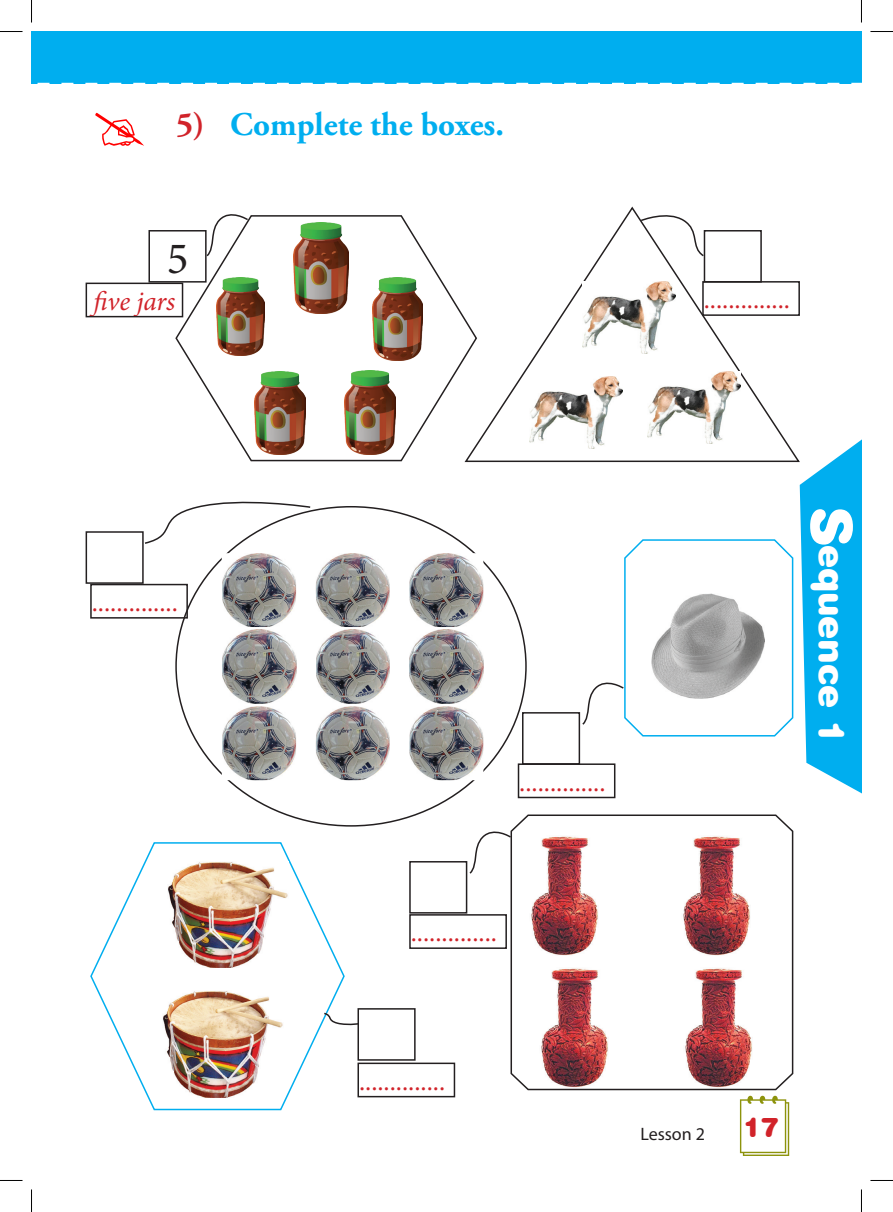
<style>
.page{position:relative;width:893px;height:1212px;background:#fff}
.page>*{position:absolute;margin:0;border:0;box-sizing:border-box;transform-origin:0 0}
.t1{font:45px "Minion Pro";color:#231f20}
.t2{font:36px "Swiss 721 BT Black Rounded";color:#fff}
.t3{font:700 33px "Adobe Garamond Pro";color:#00aeef}
.t4{font:27px "Minion Pro";color:#d1232a}
.t5{font:italic 27px "Minion Pro";letter-spacing:-.005em;color:#d1232a}
.t6{font:27px "Swiss 721 BT Black Rounded";color:#d1232a}
.t7{font:18px "Myriad Pro";color:#231f20}
.s1{color:#d1232a}
</style>
<div class="page">
<div style="left:32px;top:32px;width:829px;height:52px;background:#00aeef"></div>
<svg style="left:799px;top:440px;width:62px;height:353px"></svg>
<svg style="left:174px;top:215px;width:289px;height:247px"></svg>
<img style="left:372px;top:277px;width:50px;height:83px">
<svg style="left:463px;top:206px;width:338px;height:256px"></svg>
<img style="left:582px;top:282px;width:93px;height:72px">
<img style="left:221px;top:553px;width:75px;height:74px">
<img style="left:222px;top:629px;width:74px;height:74px">
<img style="left:221px;top:706px;width:75px;height:74px">
<img style="left:315px;top:553px;width:74px;height:74px">
<img style="left:316px;top:629px;width:73px;height:74px">
<img style="left:315px;top:706px;width:74px;height:74px">
<img style="left:409px;top:553px;width:74px;height:74px">
<img style="left:410px;top:629px;width:73px;height:74px">
<img style="left:409px;top:706px;width:74px;height:74px">
<svg style="left:510px;top:814px;width:283px;height:276px"></svg>
<img style="left:539px;top:967px;width:70px;height:120px">
<svg style="left:90px;top:842px;width:255px;height:268px"></svg>
<img style="left:167px;top:860px;width:121px;height:107px">
<img style="left:162px;top:990px;width:121px;height:107px">
<svg style="left:144px;top:501px;width:167px;height:44px"></svg>
<svg style="left:322px;top:1011px;width:35px;height:14px"></svg>
<svg style="left:205px;top:214px;width:44px;height:44px"></svg>
<svg style="left:639px;top:210px;width:66px;height:48px"></svg>
<svg style="left:580px;top:539px;width:213px;height:198px"></svg>
<svg style="left:469px;top:826px;width:43px;height:49px"></svg>
<div style="left:86px;top:531px;width:58px;height:52px;border:2px solid #231f20"></div>
<div style="left:357px;top:1007px;width:58px;height:53px;border:2px solid #231f20"></div>
<div style="left:148px;top:230px;width:58px;height:52px;border:2px solid #231f20"></div>
<div style="left:86px;top:282px;width:97px;height:35px;border:2px solid #231f20"></div>
<div style="left:517px;top:763px;width:98px;height:35px;border:2px solid #231f20"></div>
<div style="left:409px;top:913px;width:97px;height:35px;border:2px solid #231f20"></div>
<div style="left:357px;top:1062px;width:98px;height:35px;border:2px solid #231f20"></div>
<div style="left:90px;top:583px;width:98px;height:35px;border:2px solid #231f20"></div>
<div style="left:702px;top:281px;width:97px;height:35px;border:2px solid #231f20"></div>
<div style="left:703px;top:230px;width:58px;height:52px;border:2px solid #231f20"></div>
<div style="left:522px;top:712px;width:58px;height:52px;border:2px solid #231f20"></div>
<div style="left:409px;top:860px;width:58px;height:53px;border:2px solid #231f20"></div>
<img style="left:529px;top:835px;width:70px;height:120px">
<img style="left:680px;top:835px;width:70px;height:120px">
<img style="left:683px;top:967px;width:70px;height:120px">
<img style="left:216px;top:277px;width:48px;height:79px">
<img style="left:293px;top:222px;width:55px;height:92px">
<img style="left:344px;top:371px;width:51px;height:84px">
<img style="left:255px;top:371px;width:50px;height:84px">
<img style="left:647px;top:372px;width:92px;height:72px">
<img style="left:529px;top:376px;width:92px;height:72px">
<svg style="left:0;top:31px;width:22px;height:1px"></svg>
<svg style="left:870px;top:31px;width:22px;height:1px"></svg>
<svg style="left:31px;top:0;width:1px;height:22px"></svg>
<svg style="left:31px;top:1189px;width:1px;height:22px"></svg>
<p class="t3" style="left:176px;top:105px;width:329px"><span class="s1">5)</span> Complete the boxes.</p>
<p class="t1" style="left:167px;top:228px;width:23px">5</p>
<p class="t5" style="left:93px;top:283px;width:83px">five jars</p>
<p class="t4" style="left:703px;top:281px;width:88px">..............</p>
<p class="t4" style="left:92px;top:584px;width:88px">..............</p>
<p class="t4" style="left:519px;top:763px;width:88px">..............</p>
<h2 class="t2" style="left:853px;top:544px;width:200px;rotate:90deg">equence 1</h2>
<p class="t4" style="left:410px;top:914px;width:88px">..............</p>
<p class="t4" style="left:359px;top:1062px;width:88px">..............</p>
<p class="t7" style="left:640px;top:1122px;width:66px">Lesson 2</p>
<p class="t6" style="left:743px;top:1110px;width:37px">17</p>
</div>
